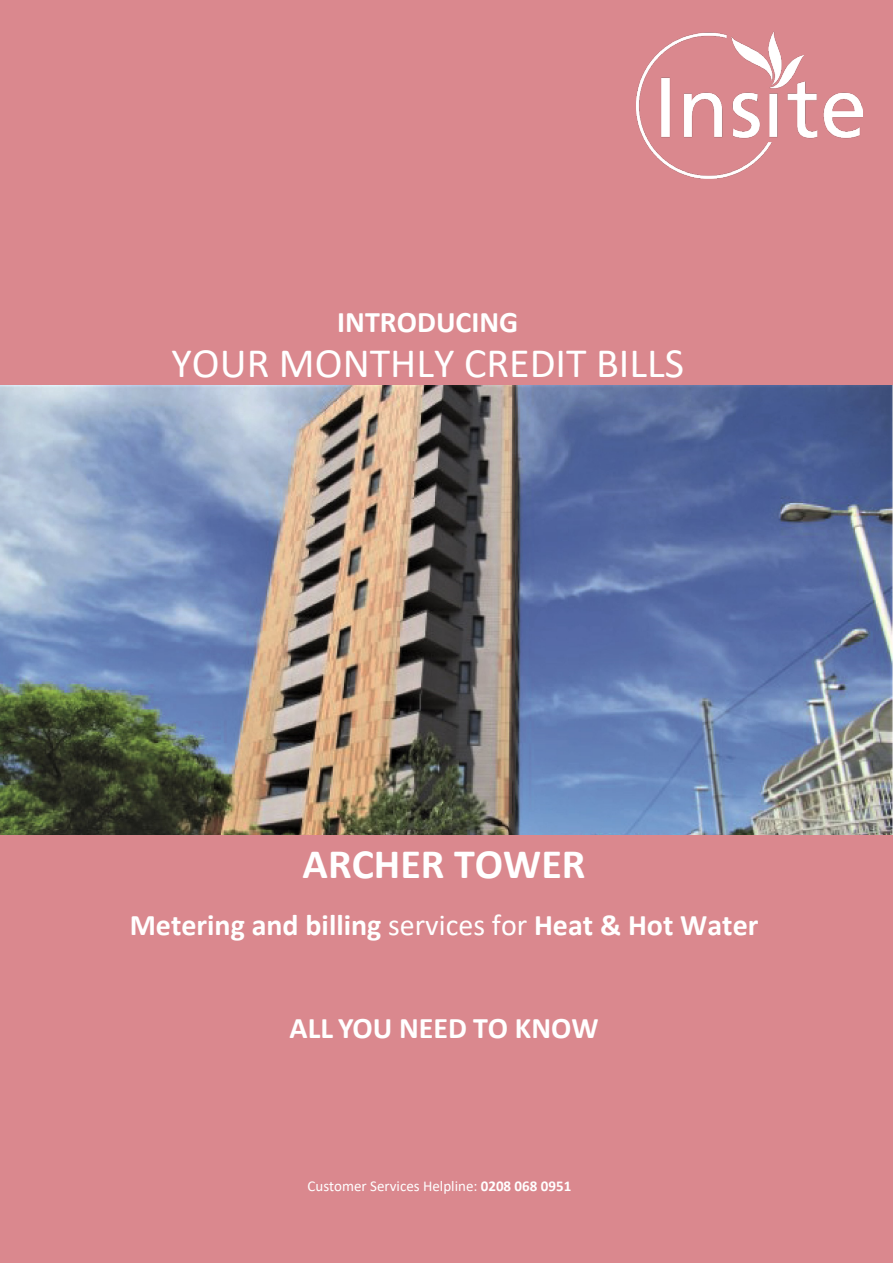
<style>
.page{position:relative;width:893px;height:1263px;background:#fff}
.page>*{position:absolute;margin:0;border:0;box-sizing:border-box;transform-origin:0 0}
.t1{font:42px "Calibri";color:#fff}
.t2{font:700 42px "Calibri";color:#fff}
.t3{font:700 30px "Calibri";color:#fff}
.t4{font:15px "Calibri";color:#fff}
.s1{font-weight:400}
.s2{font-style:inherit}
.s3{font-weight:700}
</style>
<div class="page">
<div style="left:1px;top:1px;width:892px;height:1262px;background:#da888e"></div>
<img style="left:637px;top:32px;width:225px;height:146px">
<img style="left:0;top:386px;width:893px;height:448px">
<p class="t3" style="left:337px;top:301px;width:183px">INTRODUCING</p>
<h1 class="t1" style="left:171px;top:334px;width:514px">YOUR MONTHLY CREDIT BILLS</h1>
<h1 class="t2" style="left:303px;top:834px;width:284px">ARCHER TOWER</h1>
<p class="t3" style="left:130px;top:903px;width:630px">Metering and billing <span class="s1">services for</span> <span class="s2">Heat &amp; Hot Water</span></p>
<p class="t3" style="left:289px;top:1007px;width:311px">ALL YOU NEED TO KNOW</p>
<p class="t4" style="left:308px;top:1175px;width:265px">Customer Services Helpline: <span class="s3">0208 068 0951</span></p>
</div>
